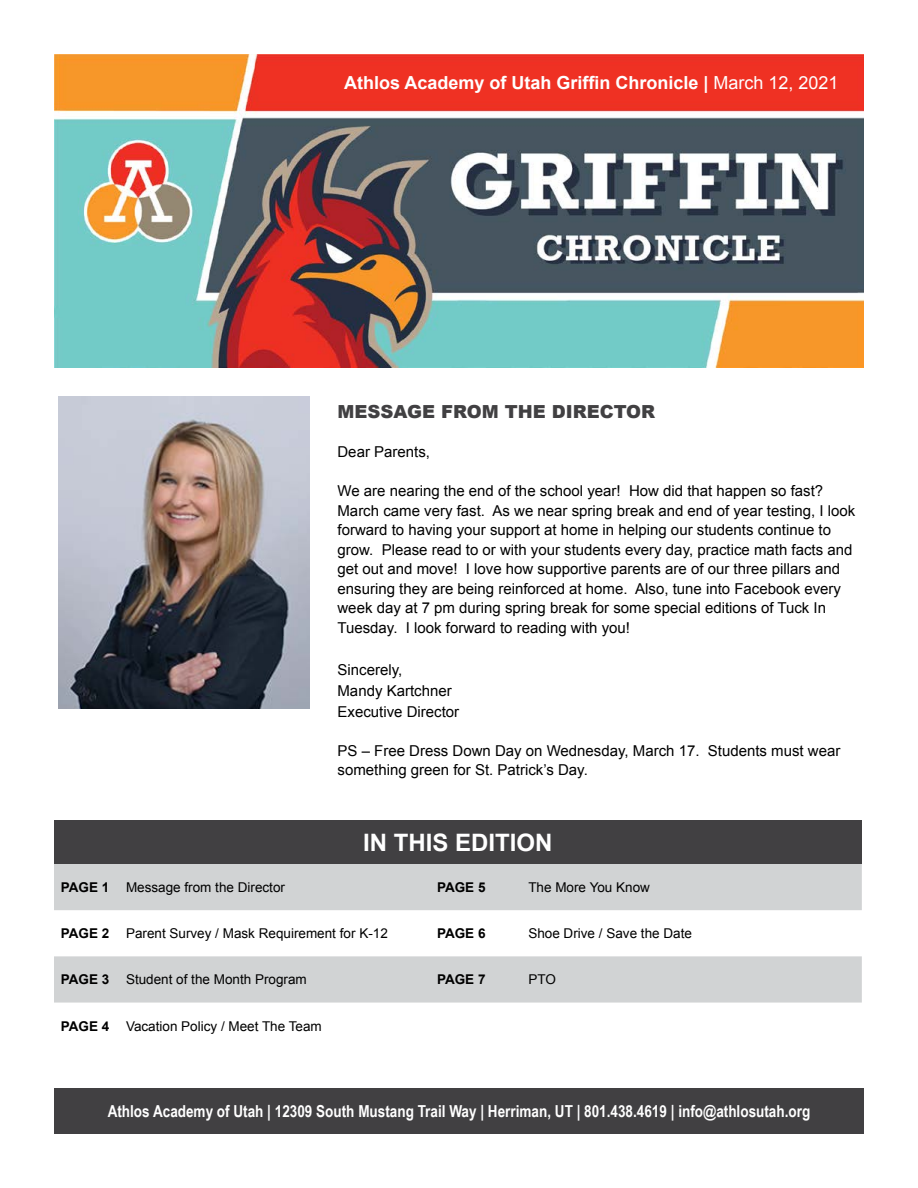
<style>
.page{position:relative;width:918px;height:1188px;background:#fff}
.page>*{position:absolute;margin:0;border:0;box-sizing:border-box;transform-origin:0 0}
.t1{font:700 24px "Arial";color:#fff}
.t2{font:700 18px "Arial";color:#fff}
.t3{font:900 18px "Arial";color:#414042}
.t4{font:700 16.5px "Arial Narrow";color:#fff}
.t5{font:15px/19.5px "Arial";color:#000}
.t6{font:13.5px "Arial";color:#000}
.t7{font:700 13.5px "Arial";color:#000}
.s1{font-weight:400}
.s2{font-weight:700}
</style>
<div class="page">
<img style="left:54px;top:54px;width:810px;height:314px">
<div style="left:54px;top:1089px;width:810px;height:45px;background:#414042"></div>
<img style="left:59px;top:396px;width:251px;height:312px">
<div style="left:54px;top:821px;width:808px;height:43px;background:#414042"></div>
<svg style="left:54px;top:864px;width:808px;height:139px;fill:#d1d3d4"></svg>
<p class="t2" style="left:344px;top:70px;width:496px">Athlos Academy of Utah Griffin Chronicle | <span class="s1">March 12, 2021</span></p>
<p class="t3" style="left:338px;top:399px;width:319px">MESSAGE FROM THE DIRECTOR</p>
<p class="t5" style="left:338px;top:442px;width:94px">Dear Parents,</p>
<p class="t5" style="left:338px;top:481px;width:519px">We are nearing the end of the school year! How did that happen so fast?<br>March came very fast. As we near spring break and end of year testing, I look forward to having your support at home in helping our students continue to grow. Please read to or with your students every day, practice math facts and get out and move! I love how supportive parents are of our three pillars and ensuring they are being reinforced at home. Also, tune into Facebook every week day at 7 pm during spring break for some special editions of Tuck In Tuesday. I look forward to reading with you!</p>
<p class="t5" style="left:338px;top:659px;width:123px;line-height:21px">Sincerely,<br>Mandy Kartchner<br>Executive Director</p>
<p class="t5" style="left:338px;top:741px;width:504px">PS – Free Dress Down Day on Wednesday, March 17. Students must wear something green for St. Patrick’s Day.</p>
<h1 class="t1" style="left:363px;top:827px;width:191px">IN THIS EDITION</h1>
<p class="t6" style="left:61px;top:878px;width:226px"><span class="s2">PAGE 1</span> Message from the Director</p>
<p class="t7" style="left:437px;top:878px;width:50px">PAGE 5</p>
<p class="t6" style="left:528px;top:878px;width:123px">The More You Know</p>
<p class="t6" style="left:61px;top:925px;width:329px"><span class="s2">PAGE 2</span> Parent Survey / Mask Requirement for K-12</p>
<p class="t7" style="left:437px;top:925px;width:50px">PAGE 6</p>
<p class="t6" style="left:528px;top:925px;width:165px">Shoe Drive / Save the Date</p>
<p class="t6" style="left:61px;top:971px;width:248px"><span class="s2">PAGE 3</span> Student of the Month Program</p>
<p class="t7" style="left:437px;top:971px;width:50px">PAGE 7</p>
<p class="t6" style="left:528px;top:971px;width:29px">PTO</p>
<p class="t6" style="left:61px;top:1017px;width:263px"><span class="s2">PAGE 4</span> Vacation Policy / Meet The Team</p>
<p class="t4" style="left:108px;top:1099px;width:704px">Athlos Academy of Utah | 12309 South Mustang Trail Way | Herriman, UT | 801.438.4619 | info@athlosutah.org</p>
</div>
